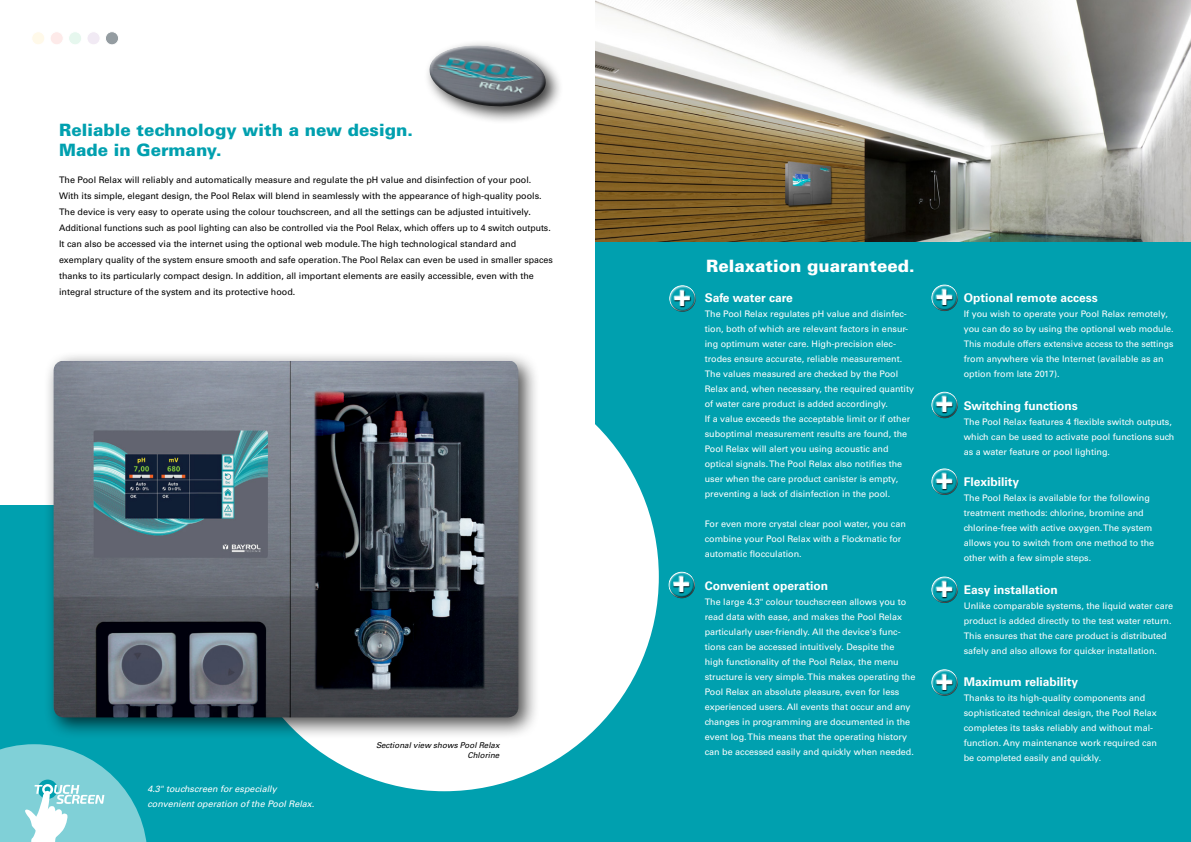
<style>
.page{position:relative;width:1191px;height:842px;background:#fff}
.page>*{position:absolute;margin:0;border:0;box-sizing:border-box;transform-origin:0 0}
.t1{font:700 28.9px "Univers LT Std";color:#fff}
.t2{font:900 17px/20px "Univers LT Std";color:#00a0af}
.t3{font:900 17px "Univers LT Std";color:#fff}
.t4{font:700 12px "Univers LT Std";color:#fff}
.t5{font:9px/15px "Univers LT Std";color:#fff}
.t6{font:9px/16px "Univers LT Std";color:#000}
.t7{font:italic 9px/15px "Univers LT Std";color:#fff}
.t8{font:italic 8px/10px "Univers LT Std";color:#000;text-align:right}
</style>
<div class="page">
<img style="left:595px;top:0;width:596px;height:242px">
<div style="left:595px;top:242px;width:596px;height:600px;background:#00a0af"></div>
<div style="left:0;top:506px;width:595px;height:336px;background:#00a0af"></div>
<div style="left:230px;top:362px;width:429px;height:429px;background:#fff;border-radius:50%"></div>
<div style="left:667px;top:282px;width:29px;height:24px;background:#fff;opacity:.75"></div>
<div style="left:668px;top:289px;width:28px;height:23px;background:#000;opacity:.75"></div>
<div style="left:673px;top:289px;width:18px;height:18px;background:#fff;opacity:.75"></div>
<div style="left:673px;top:290px;width:18px;height:17px;background:#000;opacity:.75"></div>
<div style="left:929px;top:282px;width:29px;height:23px;background:#fff;opacity:.75"></div>
<div style="left:930px;top:289px;width:28px;height:23px;background:#000;opacity:.75"></div>
<div style="left:935px;top:289px;width:18px;height:18px;background:#000;opacity:.75"></div>
<div style="left:666px;top:569px;width:29px;height:23px;background:#fff;opacity:.75"></div>
<div style="left:668px;top:576px;width:27px;height:23px;background:#000;opacity:.75"></div>
<div style="left:673px;top:576px;width:18px;height:18px;background:#000;opacity:.75"></div>
<div style="left:929px;top:466px;width:29px;height:23px;background:#fff;opacity:.75"></div>
<div style="left:930px;top:472px;width:28px;height:24px;background:#000;opacity:.75"></div>
<div style="left:935px;top:472px;width:18px;height:18px;background:#fff;opacity:.75"></div>
<div style="left:935px;top:473px;width:18px;height:17px;background:#000;opacity:.75"></div>
<div style="left:929px;top:389px;width:29px;height:23px;background:#fff;opacity:.75"></div>
<div style="left:930px;top:396px;width:28px;height:23px;background:#000;opacity:.75"></div>
<div style="left:935px;top:396px;width:18px;height:18px;background:#000;opacity:.75"></div>
<div style="left:929px;top:666px;width:29px;height:24px;background:#fff;opacity:.75"></div>
<div style="left:930px;top:673px;width:28px;height:23px;background:#000;opacity:.75"></div>
<div style="left:935px;top:673px;width:18px;height:18px;background:#fff;opacity:.75"></div>
<div style="left:935px;top:674px;width:18px;height:17px;background:#000;opacity:.75"></div>
<div style="left:929px;top:574px;width:29px;height:23px;background:#fff;opacity:.75"></div>
<div style="left:930px;top:580px;width:28px;height:24px;background:#000;opacity:.75"></div>
<div style="left:935px;top:581px;width:18px;height:18px;background:#000;opacity:.75"></div>
<svg style="left:0;top:744px;width:147px;height:98px"></svg>
<div style="left:423px;top:39px;width:141px;height:86px;background:#000;opacity:.75"></div>
<svg style="left:424px;top:39px;width:126px;height:75px"></svg>
<div style="left:32px;top:32px;width:13px;height:13px;background:#fff9e9;border-radius:50%"></div>
<div style="left:31px;top:31px;width:14px;height:14px;border:1px solid #fff;border-radius:50%"></div>
<div style="left:50px;top:32px;width:13px;height:13px;background:#fdeae9;border-radius:50%"></div>
<div style="left:50px;top:31px;width:14px;height:14px;border:1px solid #fff;border-radius:50%"></div>
<div style="left:69px;top:32px;width:13px;height:13px;background:#e6f7ee;border-radius:50%"></div>
<div style="left:68px;top:31px;width:14px;height:14px;border:1px solid #fff;border-radius:50%"></div>
<div style="left:87px;top:32px;width:13px;height:13px;background:#f1eaf4;border-radius:50%"></div>
<div style="left:86px;top:31px;width:15px;height:14px;border:1px solid #fff;border-radius:50%"></div>
<div style="left:105px;top:32px;width:14px;height:13px;background:#949ca1;border-radius:50%"></div>
<div style="left:105px;top:31px;width:14px;height:14px;border:1px solid #fff;border-radius:50%"></div>
<div style="left:44px;top:351px;width:496px;height:388px;background:#000;opacity:.7"></div>
<img style="left:54px;top:361px;width:464px;height:356px">
<h2 class="t2" style="left:59px;top:120px;width:355px">Reliable technology with a new design.<br>Made in Germany.</h2>
<p class="t6" style="left:59px;top:171px;width:495px">The Pool Relax will reliably and automatically measure and regulate the pH value and disinfection of your pool.<br>With its simple, elegant design, the Pool Relax will blend in seamlessly with the appearance of high-quality pools.<br>The device is very easy to operate using the colour touchscreen, and all the settings can be adjusted intuitively.<br>Additional functions such as pool lighting can also be controlled via the Pool Relax, which offers up to 4 switch outputs.<br>It can also be accessed via the internet using the optional web module. The high technological standard and exemplary quality of the system ensure smooth and safe operation. The Pool Relax can even be used in smaller spaces thanks to its particularly compact design. In addition, all important elements are easily accessible, even with the integral structure of the system and its protective hood.</p>
<p class="t7" style="left:147px;top:781px;width:168px">4.3" touchscreen for especially convenient operation of the Pool Relax.</p>
<p class="t8" style="left:376px;top:741px;width:125px">Sectional view shows Pool Relax<br>Chlorine</p>
<h2 class="t3" style="left:706px;top:255px;width:210px">Relaxation guaranteed.</h2>
<h1 class="t1" style="left:674px;top:279px;width:18px">+</h1>
<h1 class="t1" style="left:936px;top:278px;width:18px">+</h1>
<h3 class="t4" style="left:704px;top:290px;width:90px">Safe water care</h3>
<p class="t5" style="left:704px;top:306px;width:211px">The Pool Relax regulates pH value and disinfec&shy;tion, both of which are relevant factors in ensur&shy;ing optimum water care. High-precision elec&shy;trodes ensure accurate, reliable measurement.<br>The values measured are checked by the Pool Relax and, when necessary, the required quantity of water care product is added accordingly.<br>If a value exceeds the acceptable limit or if other suboptimal measurement results are found, the Pool Relax will alert you using acoustic and optical signals. The Pool Relax also notifies the user when the care product canister is empty, preventing a lack of disinfection in the pool.</p>
<p class="t5" style="left:704px;top:516px;width:203px">For even more crystal clear pool water, you can combine your Pool Relax with a Flockmatic for automatic flocculation.</p>
<h3 class="t4" style="left:704px;top:578px;width:125px">Convenient operation</h3>
<p class="t5" style="left:704px;top:594px;width:212px">The large 4.3" colour touchscreen allows you to read data with ease, and makes the Pool Relax particularly user-friendly. All the device's func&shy;tions can be accessed intuitively. Despite the high functionality of the Pool Relax, the menu structure is very simple. This makes operating the Pool Relax an absolute pleasure, even for less experienced users. All events that occur and any changes in programming are documented in the event log. This means that the operating history can be accessed easily and quickly when needed.</p>
<h1 class="t1" style="left:936px;top:385px;width:18px">+</h1>
<h1 class="t1" style="left:936px;top:462px;width:18px">+</h1>
<h1 class="t1" style="left:673px;top:565px;width:18px">+</h1>
<h1 class="t1" style="left:936px;top:570px;width:18px">+</h1>
<h1 class="t1" style="left:936px;top:663px;width:18px">+</h1>
<h3 class="t4" style="left:963px;top:290px;width:136px">Optional remote access</h3>
<p class="t5" style="left:963px;top:306px;width:212px">If you wish to operate your Pool Relax remotely, you can do so by using the optional web module.<br>This module offers extensive access to the settings from anywhere via the Internet (available as an option from late 2017).</p>
<h3 class="t4" style="left:963px;top:398px;width:116px">Switching functions</h3>
<p class="t5" style="left:963px;top:414px;width:212px">The Pool Relax features 4 flexible switch outputs, which can be used to activate pool functions such as a water feature or pool lighting.</p>
<h3 class="t4" style="left:963px;top:474px;width:57px">Flexibility</h3>
<p class="t5" style="left:963px;top:490px;width:192px">The Pool Relax is available for the following treatment methods: chlorine, bromine and chlorine-free with active oxygen. The system allows you to switch from one method to the other with a few simple steps.</p>
<h3 class="t4" style="left:963px;top:582px;width:96px">Easy installation</h3>
<p class="t5" style="left:963px;top:598px;width:211px">Unlike comparable systems, the liquid water care product is added directly to the test water return.<br>This ensures that the care product is distributed safely and also allows for quicker installation.</p>
<h3 class="t4" style="left:963px;top:674px;width:116px">Maximum reliability</h3>
<p class="t5" style="left:963px;top:690px;width:195px">Thanks to its high-quality components and sophisticated technical design, the Pool Relax completes its tasks reliably and without mal&shy;function. Any maintenance work required can be completed easily and quickly.</p>
</div>
